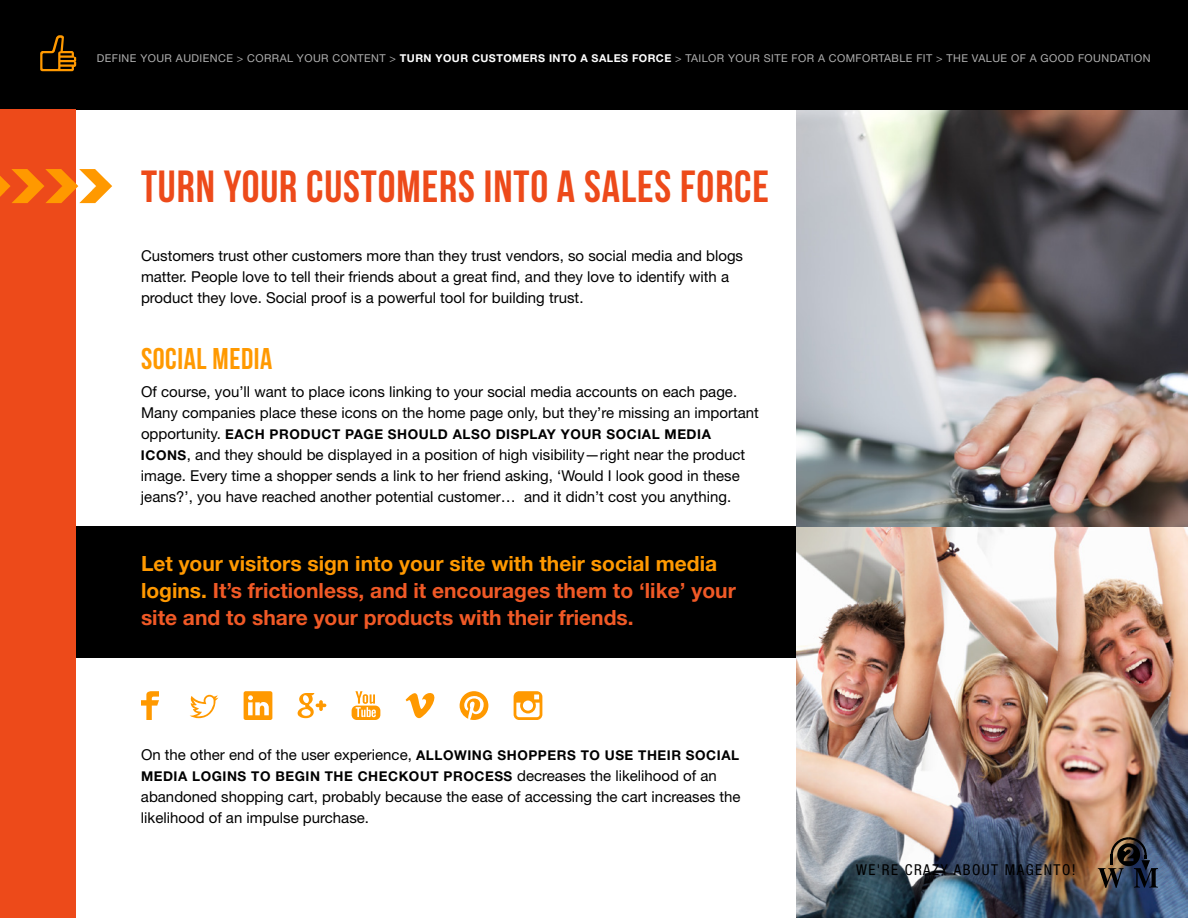
<style>
.page{position:relative;width:1188px;height:918px;background:#fff}
.page>*{position:absolute;margin:0;border:0;box-sizing:border-box;transform-origin:0 0}
.t1{font:45px "Bebas Neue";letter-spacing:.02em;color:#ed4a1a}
.t2{font:30px "Bebas Neue";letter-spacing:.02em;color:#f90}
.t3{font:700 21px/27px "Helvetica Neue LT Std";color:#f05926}
.t4{font:15px/21px "Helvetica Neue LT Std";color:#000}
.t5{font:condensed 15px "Helvetica Neue LT Std";letter-spacing:.1em;color:#000}
.t6{font:700 13.5px "Helvetica Neue LT Std";letter-spacing:.04em;color:#000}
.t7{font:10.8px "Helvetica Neue LT Std";letter-spacing:.04em;color:#b0b0b0}
.s1{font-weight:700;color:#fff}
.s2{font-weight:400;font-size:15px}
.s3{font-weight:700;font-size:13.5px}
.s4{color:#f90}
</style>
<div class="page">
<div style="left:0;top:526px;width:796px;height:132px;background:#000"></div>
<img style="left:796px;top:110px;width:392px;height:808px">
<svg style="left:1098px;top:837px;width:60px;height:51px;background:#4e494b"></svg>
<div style="left:0;top:0;width:1188px;height:110px;background:#000"></div>
<svg style="left:40px;top:35px;width:36px;height:36px"></svg>
<svg style="left:141px;top:691px;width:18px;height:29px"></svg>
<svg style="left:190px;top:695px;width:28px;height:23px"></svg>
<svg style="left:244px;top:691px;width:28px;height:29px"></svg>
<svg style="left:352px;top:691px;width:28px;height:29px"></svg>
<svg style="left:406px;top:693px;width:29px;height:26px"></svg>
<svg style="left:514px;top:691px;width:28px;height:29px"></svg>
<svg style="left:298px;top:693px;width:28px;height:25px"></svg>
<svg style="left:460px;top:691px;width:28px;height:29px"></svg>
<div style="left:0;top:110px;width:75px;height:808px;background:#ed4a1a"></div>
<svg style="left:0;top:169px;width:112px;height:34px"></svg>
<p class="t7" style="left:97px;top:51px;width:1055px">DEFINE YOUR AUDIENCE &gt; CORRAL YOUR CONTENT &gt; <span class="s1">TURN YOUR CUSTOMERS INTO A SALES FORCE</span> &gt; TAILOR YOUR SITE FOR A COMFORTABLE FIT &gt; THE VALUE OF A GOOD FOUNDATION</p>
<h1 class="t1" style="left:141px;top:162px;width:630px">TURN YOUR CUSTOMERS INTO A SALES FORCE</h1>
<p class="t4" style="left:141px;top:245px;width:604px">Customers trust other customers more than they trust vendors, so social media and blogs matter. People love to tell their friends about a great find, and they love to identify with a product they love. Social proof is a powerful tool for building trust.</p>
<h2 class="t2" style="left:141px;top:342px;width:133px">SOCIAL MEDIA</h2>
<p class="t4" style="left:141px;top:381px;width:619px">Of course, you’ll want to place icons linking to your social media accounts on each page.<br>Many companies place these icons on the home page only, but they’re missing an important</p>
<p class="t6" style="left:141px;top:426px;width:571px"><span class="s2">opportunity.</span> EACH PRODUCT PAGE SHOULD ALSO DISPLAY YOUR SOCIAL MEDIA</p>
<p class="t4" style="left:141px;top:444px;width:606px"><span class="s3">ICONS</span>, and they should be displayed in a position of high visibility—right near the product image. Every time a shopper sends a link to her friend asking, ‘Would I look good in these jeans?’, you have reached another potential customer… and it didn’t cost you anything.</p>
<h3 class="t3" style="left:141px;top:550px;width:596px"><span class="s4">Let your visitors sign into your site with their social media logins.</span> It’s frictionless, and it encourages them to ‘like’ your site and to share your products with their friends.</h3>
<p class="t4" style="left:141px;top:744px;width:600px">On the other end of the user experience, <span class="s3">ALLOWING SHOPPERS TO USE THEIR SOCIAL</span></p>
<p class="t6" style="left:141px;top:768px;width:577px">MEDIA LOGINS TO BEGIN THE CHECKOUT PROCESS <span class="s2">decreases the likelihood of an</span></p>
<p class="t4" style="left:141px;top:786px;width:601px">abandoned shopping cart, probably because the ease of accessing the cart increases the likelihood of an impulse purchase.</p>
<p class="t5" style="left:856px;top:861px;width:221px">WE'RE CRAZY ABOUT MAGENTO!</p>
</div>
